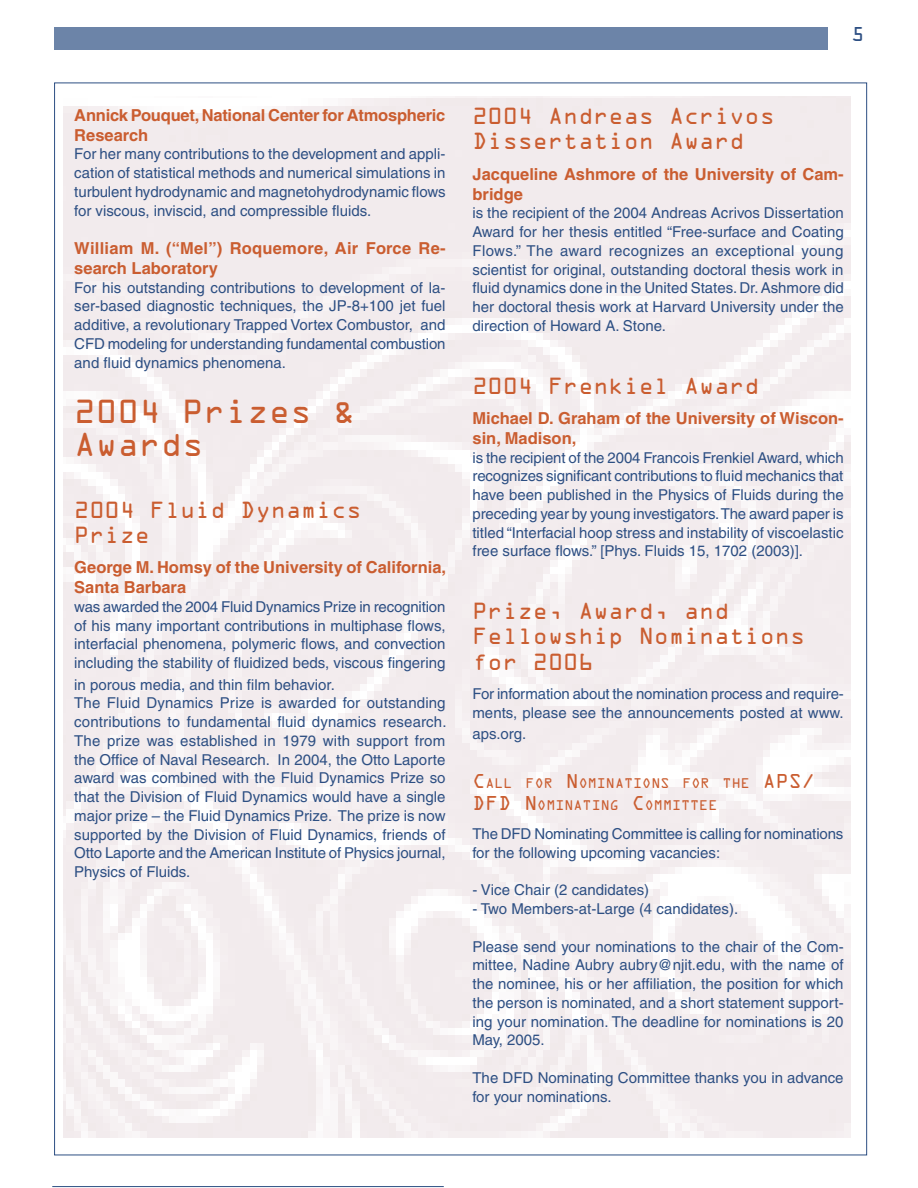
<style>
.page{position:relative;width:918px;height:1188px;background:#fff}
.page>*{position:absolute;margin:0;border:0;box-sizing:border-box;transform-origin:0 0}
.Headline{font:30px/33px "OCRA Alternate";color:#ca5d30}
.Subhead_1{font:21px/25.2px "OCRA Alternate";color:#ca5d30}
.t1{font:18px "OCRA Alternate";color:#2d4f83}
.Body_Text_-_Red{font:700 16.5px/19.8px "Helvetica";color:#ca5d30}
.Body_text{font:15px/18.8px "Helvetica";color:#2d4f83;text-align:justify}
.Subhead_2{font:12.6px/21.6px "OCRA Alternate";color:#ca5d30}
.s1{font-size:18px}
</style>
<div class="page">
<div style="left:54px;top:27px;width:774px;height:23px;background:#6c84a8"></div>
<hr style="left:52px;top:1186px;width:392px;height:1px;background:#2d4f83">
<p class="Body_Text_-_Red" style="left:74px;top:105px;width:373px">Annick Pouquet, National Center for Atmospheric<br>Research</p>
<p class="Body_text" style="left:74px;top:145px;width:373px">For her many contributions to the development and appli&shy;cation of statistical methods and numerical simulations in turbulent hydrodynamic and magnetohydrodynamic flows for viscous, inviscid, and compressible fluids.</p>
<p class="Body_Text_-_Red" style="left:74px;top:238px;width:373px">William M. (“Mel”) Roquemore, Air Force Re&shy;search Laboratory</p>
<p class="Body_text" style="left:74px;top:278px;width:373px">For his outstanding contributions to development of la&shy;ser-based diagnostic techniques, the JP-8+100 jet fuel additive, a revolutionary Trapped Vortex Combustor, and CFD modeling for understanding fundamental combustion and fluid dynamics phenomena.</p>
<p class="Headline" style="left:74px;top:398px;width:282px">2004 Prizes &amp;<br>Awards</p>
<p class="Subhead_1" style="left:74px;top:499px;width:289px">2004 Fluid Dynamics<br>Prize</p>
<p class="Body_Text_-_Red" style="left:74px;top:557px;width:373px">George M. Homsy of the University of California,<br>Santa Barbara</p>
<p class="Body_text" style="left:74px;top:597px;width:373px">was awarded the 2004 Fluid Dynamics Prize in recognition of his many important contributions in multiphase flows, interfacial phenomena, polymeric flows, and convection including the stability of fluidized beds, viscous fingering</p>
<p class="Body_text" style="left:74px;top:675px;width:262px">in porous media, and thin film behavior.</p>
<p class="Body_text" style="left:74px;top:694px;width:374px">The Fluid Dynamics Prize is awarded for outstanding contributions to fundamental fluid dynamics research.<br>The prize was established in 1979 with support from the Office of Naval Research. In 2004, the Otto Laporte award was combined with the Fluid Dynamics Prize so that the Division of Fluid Dynamics would have a single major prize – the Fluid Dynamics Prize. The prize is now supported by the Division of Fluid Dynamics, friends of Otto Laporte and the American Institute of Physics journal, Physics of Fluids.</p>
<p class="t1" style="left:851px;top:26px;width:14px">5</p>
<p class="Subhead_1" style="left:472px;top:105px;width:304px">2004 Andreas Acrivos<br>Dissertation Award</p>
<p class="Body_Text_-_Red" style="left:472px;top:164px;width:373px">Jacqueline Ashmore of the University of Cam&shy;bridge</p>
<p class="Body_text" style="left:472px;top:204px;width:373px">is the recipient of the 2004 Andreas Acrivos Dissertation Award for her thesis entitled “Free-surface and Coating Flows.” The award recognizes an exceptional young scientist for original, outstanding doctoral thesis work in fluid dynamics done in the United States. Dr. Ashmore did her doctoral thesis work at Harvard University under the direction of Howard A. Stone.</p>
<p class="Subhead_1" style="left:472px;top:375px;width:289px">2004 Frenkiel Award</p>
<p class="Body_Text_-_Red" style="left:472px;top:408px;width:373px">Michael D. Graham of the University of Wiscon&shy;sin, Madison,</p>
<p class="Body_text" style="left:472px;top:448px;width:373px">is the recipient of the 2004 Francois Frenkiel Award, which recognizes significant contributions to fluid mechanics that have been published in the Physics of Fluids during the preceding year by young investigators. The award paper is titled “Interfacial hoop stress and instability of viscoelastic free surface flows.” [Phys. Fluids 15, 1702 (2003)].</p>
<p class="Subhead_1" style="left:472px;top:601px;width:334px">Prize, Award, and<br>Fellowship Nominations for 2006</p>
<p class="Body_text" style="left:472px;top:684px;width:373px">For information about the nomination process and require&shy;ments, please see the announcements posted at www.</p>
<p class="Body_text" style="left:472px;top:725px;width:55px">aps.org.</p>
<p class="Subhead_2" style="left:472px;top:774px;width:344px"><span class="s1">C</span>ALL FOR <span class="s1">N</span>OMINATIONS FOR THE <span class="s1">APS/<br>DFD N</span>OMINATING <span class="s1">C</span>OMMITTEE</p>
<p class="Body_text" style="left:472px;top:825px;width:372px">The DFD Nominating Committee is calling for nominations for the following upcoming vacancies:</p>
<p class="Body_text" style="left:472px;top:881px;width:178px">- Vice Chair (2 candidates)</p>
<p class="Body_text" style="left:472px;top:900px;width:267px">- Two Members-at-Large (4 candidates).</p>
<p class="Body_text" style="left:472px;top:937px;width:373px">Please send your nominations to the chair of the Com&shy;mittee, Nadine Aubry aubry@njit.edu, with the name of the nominee, his or her affiliation, the position for which the person is nominated, and a short statement support&shy;ing your nomination. The deadline for nominations is 20<br>May, 2005.</p>
<p class="Body_text" style="left:472px;top:1068px;width:373px">The DFD Nominating Committee thanks you in advance for your nominations.</p>
</div>
